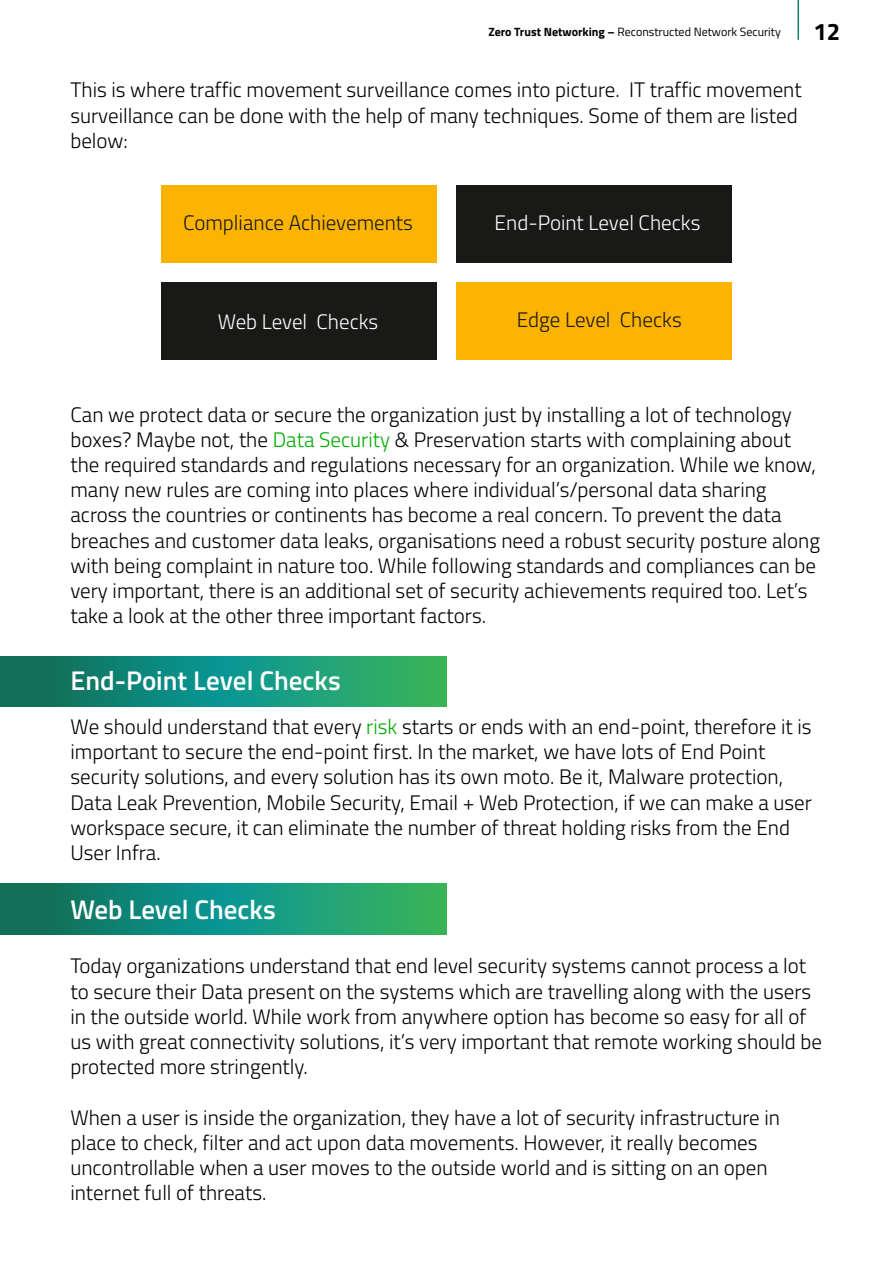
<style>
.page{position:relative;width:893px;height:1263px;background:#fff}
.page>*{position:absolute;margin:0;border:0;box-sizing:border-box;transform-origin:0 0}
.t1{font:600 27px "Titillium Web";color:#fff}
.t2{font:700 24px "Titillium Web";color:#000}
.t3{font:300 21px/25.2px "Titillium Web";color:#000}
.t4{font:300 21px "Titillium Web";color:#191918}
.t5{font:300 21px "Titillium Web";color:#fff}
.t6{font:12px "Titillium Web";color:#000}
.s1{font-weight:700}
.s2{color:#0a0}
</style>
<div class="page">
<div style="left:161px;top:185px;width:276px;height:78px;background:#fcb400"></div>
<div style="left:456px;top:185px;width:276px;height:78px;background:#191918"></div>
<div style="left:161px;top:282px;width:276px;height:77px;background:#191918"></div>
<div style="left:456px;top:282px;width:276px;height:77px;background:#fcb400"></div>
<svg style="left:0;top:656px;width:446px;height:50px;background:#189272"></svg>
<svg style="left:0;top:884px;width:446px;height:50px;background:#189272"></svg>
<p class="t6" style="left:488px;top:23px;width:294px"><span class="s1">Zero Trust Networking –</span> Reconstructed Network Security</p>
<p class="t2" style="left:813px;top:13px;width:28px">12</p>
<p class="t3" style="left:70px;top:76px;width:733px">This is where traffic movement surveillance comes into picture. IT traffic movement surveillance can be done with the help of many techniques. Some of them are listed below:</p>
<p class="t4" style="left:183px;top:208px;width:231px">Compliance Achievements</p>
<p class="t5" style="left:495px;top:208px;width:207px">End-Point Level Checks</p>
<p class="t5" style="left:218px;top:306px;width:162px">Web Level Checks</p>
<p class="t4" style="left:517px;top:304px;width:166px">Edge Level Checks</p>
<p class="t3" style="left:70px;top:401px;width:751px">Can we protect data or secure the organization just by installing a lot of technology boxes? Maybe not, the <span class="s2">Data Security</span> &amp; Preservation starts with complaining about the required standards and regulations necessary for an organization. While we know, many new rules are coming into places where individual’s/personal data sharing across the countries or continents has become a real concern. To prevent the data breaches and customer data leaks, organisations need a robust security posture along with being complaint in nature too. While following standards and compliances can be very important, there is an additional set of security achievements required too. Let’s take a look at the other three important factors.</p>
<p class="t1" style="left:70px;top:660px;width:272px">End-Point Level Checks</p>
<p class="t3" style="left:70px;top:713px;width:743px">We should understand that every <span class="s2">risk</span> starts or ends with an end-point, therefore it is important to secure the end-point first. In the market, we have lots of End Point security solutions, and every solution has its own moto. Be it, Malware protection, Data Leak Prevention, Mobile Security, Email + Web Protection, if we can make a user workspace secure, it can eliminate the number of threat holding risks from the End User Infra.</p>
<p class="t1" style="left:70px;top:889px;width:207px">Web Level Checks</p>
<p class="t3" style="left:70px;top:952px;width:753px">Today organizations understand that end level security systems cannot process a lot to secure their Data present on the systems which are travelling along with the users in the outside world. While work from anywhere option has become so easy for all of us with great connectivity solutions, it’s very important that remote working should be protected more stringently.</p>
<p class="t3" style="left:70px;top:1104px;width:711px">When a user is inside the organization, they have a lot of security infrastructure in place to check, filter and act upon data movements. However, it really becomes uncontrollable when a user moves to the outside world and is sitting on an open internet full of threats.</p>
</div>
